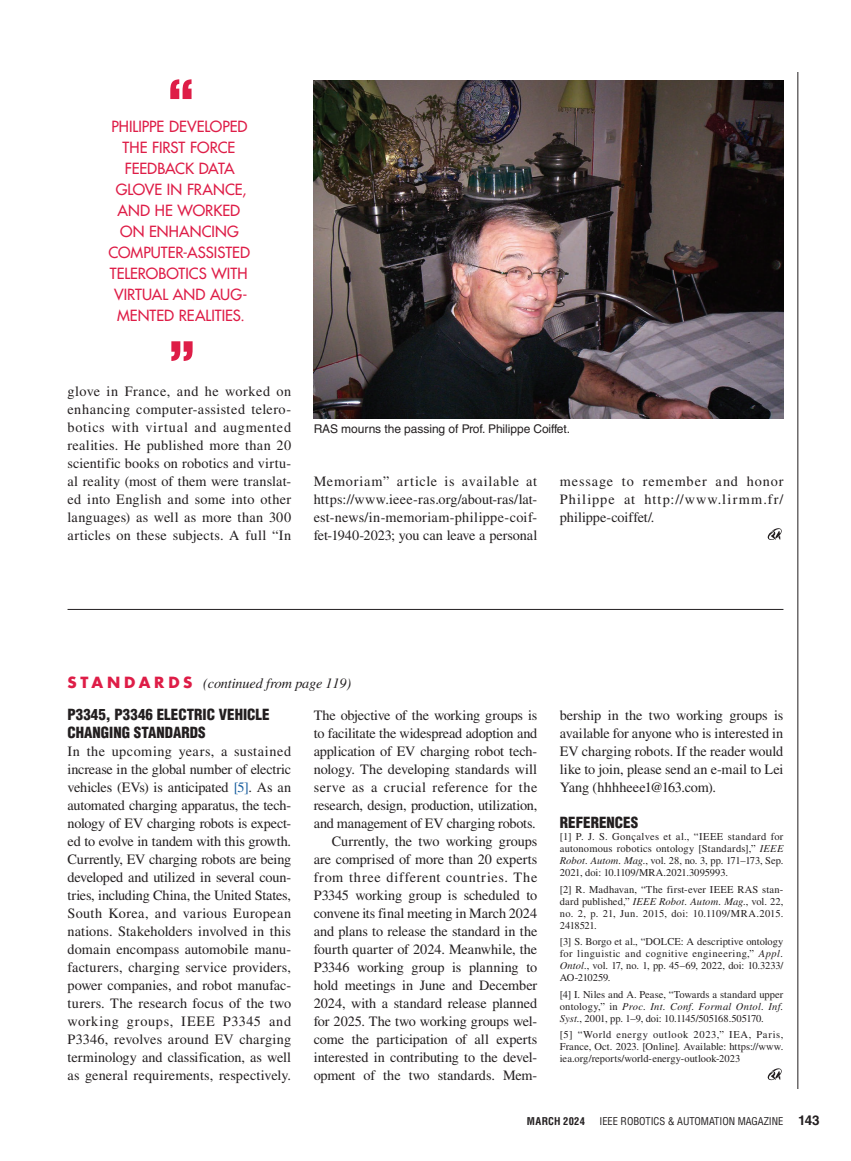
<style>
.page{position:relative;width:851px;height:1161px;background:#fff}
.page>*{position:absolute;margin:0;border:0;box-sizing:border-box;transform-origin:0 0}
.t1{font:900 condensed 51px "Helvetica Neue LT Std";color:#de1d47}
.t2{font:500 15px/21px "Futura Std";color:#de1d47;text-align:center}
.t3{font:900 condensed 15px/18px "Helvetica LT Std";color:#231f20}
.t4{font:14.25px/18px "Times LT Std";letter-spacing:-.005em;color:#231f20;text-align:justify}
.t5{font:italic 14.25px "Times LT Std";letter-spacing:-.01em;color:#231f20}
.t6{font:12px "Helvetica LT Std";letter-spacing:-.005em;color:#231f20}
.t7{font:10.5px/12px "Times LT Std";color:#231f20;text-align:justify}
.t8{font:condensed 10.5px "Helvetica LT Std";letter-spacing:-.005em;color:#231f20}
.s1{font-family:"Futura Std";font-weight:700;font-style:normal;font-size:15px;color:#de1d47}
.s2{color:#175d9e}
.s3{font-style:italic}
.s4{font-weight:700}
.s5{font-weight:700;font-stretch:normal;font-size:13.5px}
</style>
<div class="page">
<hr style="left:797px;top:72px;width:1px;height:1017px;background:#231f20">
<svg style="left:767px;top:528px;width:14px;height:12px"></svg>
<hr style="left:68px;top:609px;width:715px;height:1px;background:#231f20">
<svg style="left:767px;top:1068px;width:14px;height:12px"></svg>
<img style="left:314px;top:80px;width:469px;height:338px">
<p class="t1" style="left:168px;top:65px;width:27px">“</p>
<p class="t2" style="left:109px;top:116px;width:143px">PHILIPPE DEVELOPED<br>THE FIRST FORCE<br>FEEDBACK DATA<br>GLOVE IN FRANCE,<br>AND HE WORKED<br>ON ENHANCING<br>COMPUTER-ASSISTED<br>TELEROBOTICS WITH<br>VIRTUAL AND AUG-<br>MENTED REALITIES.</p>
<p class="t1" style="left:169px;top:301px;width:27px">„</p>
<p class="t4" style="left:68px;top:382px;width:225px">glove in France, and he worked on enhancing computer-assisted telero&shy;botics with virtual and augmented realities. He published more than 20 scientific books on robotics and virtu&shy;al reality (most of them were translat&shy;ed into English and some into other languages) as well as more than 300 articles on these subjects. A full “In</p>
<p class="t6" style="left:314px;top:422px;width:258px">RAS mourns the passing of Prof. Philippe Coiffet.</p>
<p class="t4" style="left:313px;top:472px;width:225px">Memoriam” article is available at https://www.ieee-ras.org/about-ras/lat&shy;est-news/in-memoriam-philippe-coif&shy;fet-1940-2023; you can leave a personal</p>
<p class="t4" style="left:559px;top:472px;width:225px">message to remember and honor Philippe at http://www.lirmm.fr/ philippe-coiffet/.</p>
<p class="t5" style="left:68px;top:675px;width:285px"><span class="s1">S T A N D A R D S</span> (continued from page 119)</p>
<p class="t3" style="left:68px;top:705px;width:204px">P3345, P3346 ELECTRIC VEHICLE<br>CHANGING STANDARDS</p>
<p class="t4" style="left:68px;top:742px;width:225px">In the upcoming years, a sustained increase in the global number of electric vehicles (EVs) is anticipated <span class="s2">[5]</span>. As an automated charging apparatus, the tech&shy;nology of EV charging robots is expect&shy;ed to evolve in tandem with this growth.<br>Currently, EV charging robots are being developed and utilized in several coun&shy;tries, including China, the United States, South Korea, and various European nations. Stakeholders involved in this domain encompass automobile manu&shy;facturers, charging service providers, power companies, and robot manufac&shy;turers. The research focus of the two working groups, IEEE P3345 and P3346, revolves around EV charging terminology and classification, as well as general requirements, respectively.</p>
<p class="t4" style="left:314px;top:706px;width:225px;text-align:right">The objective of the working groups is to facilitate the widespread adoption and application of EV charging robot tech&shy;nology. The developing standards will serve as a crucial reference for the research, design, production, utilization, and management of EV charging robots.<br>Currently, the two working groups are comprised of more than 20 experts from three different countries. The P3345 working group is scheduled to convene its final meeting in March 2024 and plans to release the standard in the fourth quarter of 2024. Meanwhile, the P3346 working group is planning to hold meetings in June and December 2024, with a standard release planned for 2025. The two working groups wel&shy;come the participation of all experts interested in contributing to the devel&shy;opment of the two standards. Mem-</p>
<p class="t4" style="left:560px;top:706px;width:225px">bership in the two working groups is available for anyone who is interested in EV charging robots. If the reader would like to join, please send an e-mail to Lei Yang (hhhheee1@163.com).</p>
<p class="t3" style="left:560px;top:813px;width:80px">REFERENCES</p>
<p class="t7" style="left:560px;top:830px;width:225px">[1] P. J. S. Gonçalves et al., “IEEE standard for autonomous robotics ontology [Standards],” <span class="s3">IEEE Robot. Autom. Mag.</span>, vol. 28, no. 3, pp. 171–173, Sep.<br>2021, doi: 10.1109/MRA.2021.3095993.</p>
<p class="t7" style="left:559px;top:883px;width:225px">[2] R. Madhavan, “The first-ever IEEE RAS stan&shy;dard published,” <span class="s3">IEEE Robot. Autom. Mag.</span>, vol. 22, no. 2, p. 21, Jun. 2015, doi: 10.1109/MRA.2015.<br>2418521.</p>
<p class="t7" style="left:559px;top:935px;width:225px">[3] S. Borgo et al., “DOLCE: A descriptive ontology for linguistic and cognitive engineering,” <span class="s3">Appl.<br>Ontol.</span>, vol. 17, no. 1, pp. 45–69, 2022, doi: 10.3233/ AO-210259.</p>
<p class="t7" style="left:560px;top:988px;width:225px">[4] I. Niles and A. Pease, “Towards a standard upper ontology,” in <span class="s3">Proc. Int. Conf. Formal Ontol. Inf.<br>Syst.</span>, 2001, pp. 1–9, doi: 10.1145/505168.505170.</p>
<p class="t7" style="left:560px;top:1028px;width:225px">[5] “World energy outlook 2023,” IEA, Paris, France, Oct. 2023. [Online]. Available: https://www. iea.org/reports/world-energy-outlook-2023</p>
<p class="t8" style="left:527px;top:1115px;width:294px"><span class="s4">MARCH 2024</span> IEEE ROBOTICS &amp; AUTOMATION MAGAZINE <span class="s5">143</span></p>
</div>
